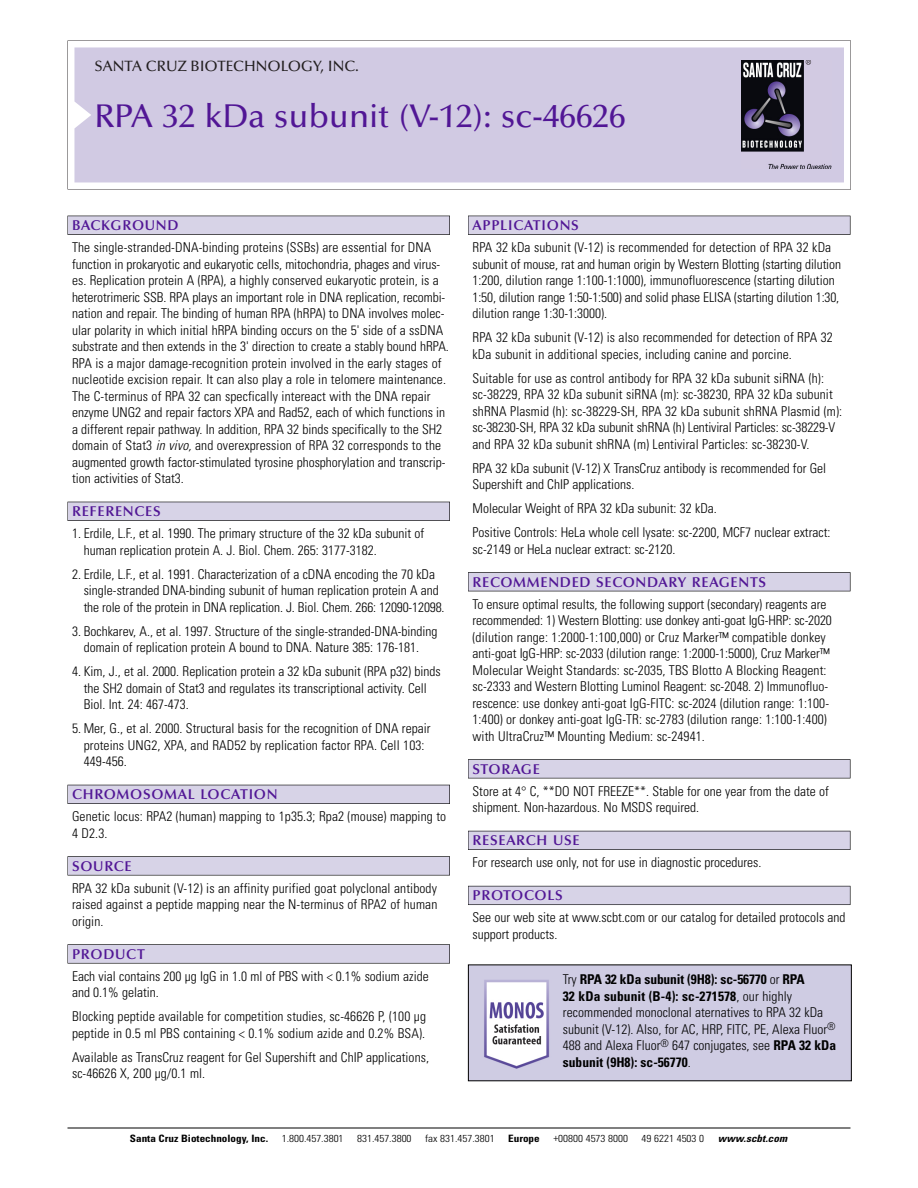
<style>
.page{position:relative;width:918px;height:1188px;background:#fff}
.page>*{position:absolute;margin:0;border:0;box-sizing:border-box;transform-origin:0 0}
.t1{font:500 33px "Optima";color:#511695}
.t2{font:500 15px "Optima";color:#231f20}
.t3{font:600 14.25px "Optima";letter-spacing:.05em;color:#511695}
.t4{font:300 condensed 13.5px/16.5px "Univers";color:#000}
.t5{font:300 condensed 10.2px "Univers";color:#000;scale:1.1 1}
.t6{font:700 condensed 10.2px "Univers";color:#000;scale:1.1 1}
.t7{font:italic 700 condensed 10.2px "Univers";letter-spacing:.005em;color:#000;scale:1.1 1}
.s1{font-style:italic}
.s2{font-weight:700}
</style>
<div class="page">
<svg style="left:68px;top:40px;width:783px;height:149px"></svg>
<div style="left:74px;top:47px;width:770px;height:135px;background:#d1cae3"></div>
<img style="left:741px;top:60px;width:90px;height:108px">
<div style="left:68px;top:216px;width:382px;height:19px;background:#525155"></div>
<div style="left:68px;top:216px;width:381px;height:18px;background:#d7d3e7"></div>
<div style="left:68px;top:502px;width:382px;height:19px;background:#515055"></div>
<div style="left:68px;top:502px;width:381px;height:18px;background:#d7d3e7"></div>
<div style="left:68px;top:785px;width:382px;height:19px;background:#525158"></div>
<div style="left:68px;top:785px;width:381px;height:18px;background:#d7d3e7"></div>
<div style="left:68px;top:856px;width:382px;height:19px;background:#575759"></div>
<div style="left:68px;top:857px;width:381px;height:18px;background:#d7d3e7"></div>
<svg style="left:68px;top:944px;width:382px;height:20px"></svg>
<div style="left:68px;top:945px;width:381px;height:18px;background:#d7d3e7"></div>
<div style="left:468px;top:216px;width:382px;height:19px;background:#525155"></div>
<div style="left:468px;top:216px;width:382px;height:18px;background:#d7d3e7"></div>
<div style="left:468px;top:572px;width:382px;height:19px;background:#525155"></div>
<div style="left:468px;top:573px;width:382px;height:18px;background:#d7d3e7"></div>
<div style="left:468px;top:759px;width:382px;height:19px;background:#545357"></div>
<div style="left:468px;top:760px;width:382px;height:18px;background:#d7d3e7"></div>
<div style="left:468px;top:831px;width:382px;height:19px;background:#54535a"></div>
<div style="left:468px;top:831px;width:382px;height:18px;background:#d7d3e7"></div>
<div style="left:468px;top:886px;width:382px;height:19px;background:#5b5a62"></div>
<div style="left:468px;top:886px;width:382px;height:18px;background:#d7d3e7"></div>
<hr style="left:68px;top:1128px;width:782px;height:1px;background:#000">
<img style="left:470px;top:966px;width:380px;height:113px">
<p class="t2" style="left:94px;top:61px;width:266px">SANTA CRUZ BIOTECHNOLOGY, INC.</p>
<h1 class="t1" style="left:94px;top:103px;width:533px">RPA 32 kDa subunit (V-12): sc-46626</h1>
<p class="t3" style="left:72px;top:219px;width:108px">BACKGROUND</p>
<p class="t4" style="left:72px;top:240px;width:378px">The single-stranded-DNA-binding proteins (SSBs) are essential for DNA function in prokaryotic and eukaryotic cells, mitochondria, phages and virus&shy;es. Replication protein A (RPA), a highly conserved eukaryotic protein, is a heterotrimeric SSB. RPA plays an important role in DNA replication, recombi&shy;nation and repair. The binding of human RPA (hRPA) to DNA involves molec&shy;ular polarity in which initial hRPA binding occurs on the 5' side of a ssDNA substrate and then extends in the 3' direction to create a stably bound hRPA.<br>RPA is a major damage-recognition protein involved in the early stages of nucleotide excision repair. It can also play a role in telomere maintenance.<br>The C-terminus of RPA 32 can specfically intereact with the DNA repair enzyme UNG2 and repair factors XPA and Rad52, each of which functions in a different repair pathway. In addition, RPA 32 binds specifically to the SH2 domain of Stat3 <span class="s1">in vivo,</span> and overexpression of RPA 32 corresponds to the augmented growth factor-stimulated tyrosine phosphorylation and transcrip&shy;tion activities of Stat3.</p>
<p class="t3" style="left:72px;top:506px;width:90px">REFERENCES</p>
<p class="t4" style="left:84px;top:526px;width:342px;text-indent:-12px">1. Erdile, L.F., et al. 1990. The primary structure of the 32 kDa subunit of human replication protein A. J. Biol. Chem. 265: 3177-3182.</p>
<p class="t4" style="left:84px;top:567px;width:362px;text-indent:-12px">2. Erdile, L.F., et al. 1991. Characterization of a cDNA encoding the 70 kDa single-stranded DNA-binding subunit of human replication protein A and the role of the protein in DNA replication. J. Biol. Chem. 266: 12090-12098.</p>
<p class="t4" style="left:72px;top:624px;width:367px;text-align:center">3. Bochkarev, A., et al. 1997. Structure of the single-stranded-DNA-binding domain of replication protein A bound to DNA. Nature 385: 176-181.</p>
<p class="t4" style="left:84px;top:664px;width:359px;text-indent:-12px">4. Kim, J., et al. 2000. Replication protein a 32 kDa subunit (RPA p32) binds the SH2 domain of Stat3 and regulates its transcriptional activity. Cell<br>Biol. Int. 24: 467-473.</p>
<p class="t4" style="left:84px;top:721px;width:349px;text-indent:-12px">5. Mer, G., et al. 2000. Structural basis for the recognition of DNA repair proteins UNG2, XPA, and RAD52 by replication factor RPA. Cell 103:<br>449-456.</p>
<p class="t3" style="left:72px;top:789px;width:207px">CHROMOSOMAL LOCATION</p>
<p class="t4" style="left:72px;top:809px;width:376px">Genetic locus: RPA2 (human) mapping to 1p35.3; Rpa2 (mouse) mapping to<br>4 D2.3.</p>
<p class="t3" style="left:72px;top:860px;width:61px">SOURCE</p>
<p class="t4" style="left:72px;top:881px;width:367px;text-align:justify">RPA 32 kDa subunit (V-12) is an affinity purified goat polyclonal antibody raised against a peptide mapping near the N-terminus of RPA2 of human origin.</p>
<p class="t3" style="left:72px;top:948px;width:74px">PRODUCT</p>
<p class="t4" style="left:72px;top:969px;width:358px">Each vial contains 200 µg IgG in 1.0 ml of PBS with &lt; 0.1% sodium azide and 0.1% gelatin.</p>
<p class="t4" style="left:72px;top:1009px;width:356px">Blocking peptide available for competition studies, sc-46626 P, (100 µg peptide in 0.5 ml PBS containing &lt; 0.1% sodium azide and 0.2% BSA).</p>
<p class="t4" style="left:72px;top:1050px;width:359px">Available as TransCruz reagent for Gel Supershift and ChIP applications, sc-46626 X, 200 µg/0.1 ml.</p>
<p class="t3" style="left:473px;top:219px;width:108px">APPLICATIONS</p>
<p class="t4" style="left:473px;top:240px;width:370px">RPA 32 kDa subunit (V-12) is recommended for detection of RPA 32 kDa subunit of mouse, rat and human origin by Western Blotting (starting dilution 1:200, dilution range 1:100-1:1000), immunofluorescence (starting dilution 1:50, dilution range 1:50-1:500) and solid phase ELISA (starting dilution 1:30, dilution range 1:30-1:3000).</p>
<p class="t4" style="left:473px;top:330px;width:362px">RPA 32 kDa subunit (V-12) is also recommended for detection of RPA 32 kDa subunit in additional species, including canine and porcine.</p>
<p class="t4" style="left:473px;top:371px;width:371px">Suitable for use as control antibody for RPA 32 kDa subunit siRNA (h): sc-38229, RPA 32 kDa subunit siRNA (m): sc-38230, RPA 32 kDa subunit shRNA Plasmid (h): sc-38229-SH, RPA 32 kDa subunit shRNA Plasmid (m): sc-38230-SH, RPA 32 kDa subunit shRNA (h) Lentiviral Particles: sc-38229-V and RPA 32 kDa subunit shRNA (m) Lentiviral Particles: sc-38230-V.</p>
<p class="t4" style="left:473px;top:461px;width:355px">RPA 32 kDa subunit (V-12) X TransCruz antibody is recommended for Gel<br>Supershift and ChIP applications.</p>
<p class="t4" style="left:473px;top:497px;width:359px;line-height:24px">Molecular Weight of RPA 32 kDa subunit: 32 kDa.<br>Positive Controls: HeLa whole cell lysate: sc-2200, MCF7 nuclear extract:</p>
<p class="t4" style="left:473px;top:542px;width:205px">sc-2149 or HeLa nuclear extract: sc-2120.</p>
<p class="t3" style="left:473px;top:576px;width:295px">RECOMMENDED SECONDARY REAGENTS</p>
<p class="t4" style="left:473px;top:597px;width:361px">To ensure optimal results, the following support (secondary) reagents are recommended: 1) Western Blotting: use donkey anti-goat IgG-HRP: sc-2020 (dilution range: 1:2000-1:100,000) or Cruz Marker™ compatible donkey anti-goat IgG-HRP: sc-2033 (dilution range: 1:2000-1:5000), Cruz Marker™ Molecular Weight Standards: sc-2035, TBS Blotto A Blocking Reagent: sc-2333 and Western Blotting Luminol Reagent: sc-2048. 2) Immunofluo&shy;rescence: use donkey anti-goat IgG-FITC: sc-2024 (dilution range: 1:100- 1:400) or donkey anti-goat IgG-TR: sc-2783 (dilution range: 1:100-1:400) with UltraCruz™ Mounting Medium: sc-24941.</p>
<p class="t3" style="left:473px;top:763px;width:69px">STORAGE</p>
<p class="t4" style="left:473px;top:784px;width:358px">Store at 4° C, **DO NOT FREEZE**. Stable for one year from the date of shipment. Non-hazardous. No MSDS required.</p>
<p class="t3" style="left:473px;top:835px;width:109px">RESEARCH USE</p>
<p class="t4" style="left:473px;top:855px;width:290px">For research use only, not for use in diagnostic procedures.</p>
<p class="t3" style="left:473px;top:890px;width:92px">PROTOCOLS</p>
<p class="t4" style="left:473px;top:910px;width:375px">See our web site at www.scbt.com or our catalog for detailed protocols and support products.</p>
<p class="t4" style="left:563px;top:972px;width:275px">Try <span class="s2">RPA 32 kDa subunit (9H8): sc-56770</span> or <span class="s2">RPA<br>32 kDa subunit (B-4): sc-271578</span>, our highly recommended monoclonal aternatives to RPA 32 kDa subunit (V-12). Also, for AC, HRP, FITC, PE, Alexa Fluor<sup>® </sup>488 and Alexa Fluor<sup>®</sup> 647 conjugates, see <span class="s2">RPA 32 kDa subunit (9H8): sc-56770</span>.</p>
<p class="t6" style="left:130px;top:1135px;width:127px">Santa Cruz Biotechnology, Inc.</p>
<p class="t5" style="left:282px;top:1135px;width:58px">1.800.457.3801</p>
<p class="t5" style="left:357px;top:1135px;width:51px">831.457.3800</p>
<p class="t5" style="left:425px;top:1135px;width:65px">fax 831.457.3801</p>
<p class="t6" style="left:508px;top:1135px;width:30px">Europe</p>
<p class="t5" style="left:553px;top:1135px;width:69px">+00800 4573 8000</p>
<p class="t5" style="left:642px;top:1135px;width:58px">49 6221 4503 0</p>
<p class="t7" style="left:718px;top:1135px;width:64px">www.scbt.com</p>
</div>
